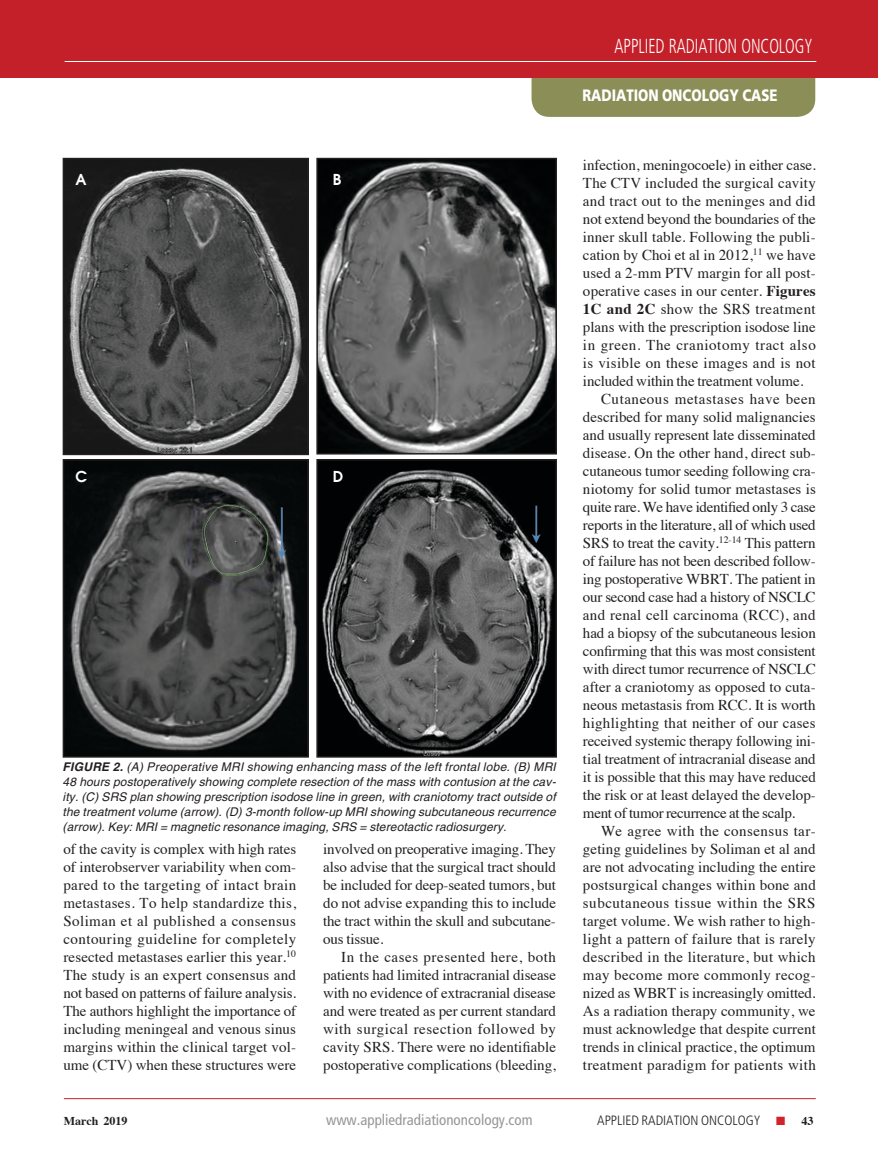
<style>
.page{position:relative;width:878px;height:1175px;background:#fff}
.page>*{position:absolute;margin:0;border:0;box-sizing:border-box;transform-origin:0 0}
.t1{font:300 condensed 20.25px "Frutiger";color:#fff;scale:.8 1}
.t2{font:900 16.5px "Frutiger";color:#fff;scale:.8 1}
.RO_Body_Copy{font:15px/18px "Times";color:#231f20;text-align:justify}
.t3{font:condensed 15px "Frutiger";color:#949698}
.figure_labels{font:600 15px "Avant Garde";color:#fff}
.t4{font:300 condensed 13.5px "Frutiger";color:#231f20}
.RO_fig_caption{font:italic 12px/15px "Helvetica";letter-spacing:.01em;color:#231f20;text-align:justify}
.t5{font:700 12px "Times";color:#231f20}
.s1{font-weight:700}
.s2{color:#d2232a}
</style>
<div class="page">
<div style="left:531px;top:56px;width:284px;height:61px;background:#8b8f57;border-radius:18px"></div>
<div style="left:0;top:0;width:878px;height:77px;background:#c4202a"></div>
<hr style="left:65px;top:61px;width:751px;height:1px;background:#fff">
<hr style="left:64px;top:1098px;width:751px;height:1px;background:#c4202a">
<img style="left:66px;top:161px;width:240px;height:291px">
<div style="left:63px;top:158px;width:246px;height:297px;border:2px solid #231f20"></div>
<img style="left:319px;top:161px;width:235px;height:290px">
<div style="left:316px;top:158px;width:241px;height:296px;border:2px solid #231f20"></div>
<img style="left:66px;top:462px;width:240px;height:292px">
<div style="left:63px;top:459px;width:246px;height:298px;border:2px solid #231f20"></div>
<img style="left:319px;top:462px;width:235px;height:292px">
<div style="left:316px;top:459px;width:241px;height:298px;border:2px solid #231f20"></div>
<h1 class="t1" style="left:614px;top:34px;width:249px">APPLIED RADIATION ONCOLOGY</h1>
<p class="figure_labels" style="left:76px;top:169px;width:13px">A</p>
<p class="figure_labels" style="left:76px;top:467px;width:13px">C</p>
<p class="figure_labels" style="left:333px;top:169px;width:10px">B</p>
<p class="figure_labels" style="left:333px;top:467px;width:12px">D</p>
<p class="RO_fig_caption" style="left:63px;top:759px;width:495px"><span class="s1">FIGURE 2.</span> (A) Preoperative MRI showing enhancing mass of the left frontal lobe. (B) MRI 48 hours postoperatively showing complete resection of the mass with contusion at the cav&shy;ity. (C) SRS plan showing prescription isodose line in green, with craniotomy tract outside of the treatment volume (arrow). (D) 3-month follow-up MRI showing subcutaneous recurrence (arrow). Key: MRI = magnetic resonance imaging, SRS = stereotactic radiosurgery.</p>
<p class="RO_Body_Copy" style="left:63px;top:838px;width:234px">of the cavity is complex with high rates of interobserver variability when com&shy;pared to the targeting of intact brain metastases. To help standardize this, Soliman et al published a consensus contouring guideline for completely resected metastases earlier this year.<sup>10<br></sup>The study is an expert consensus and not based on patterns of failure analysis.<br>The authors highlight the importance of including meningeal and venous sinus margins within the clinical target vol&shy;ume (CTV) when these structures were</p>
<p class="RO_Body_Copy" style="left:323px;top:838px;width:234px">involved on preoperative imaging. They also advise that the surgical tract should be included for deep-seated tumors, but do not advise expanding this to include the tract within the skull and subcutane&shy;ous tissue.</p>
<p class="RO_Body_Copy" style="left:323px;top:946px;width:234px;text-indent:18px">In the cases presented here, both patients had limited intracranial disease with no evidence of extracranial disease and were treated as per current standard with surgical resection followed by cavity SRS. There were no identifiable postoperative complications (bleeding,</p>
<p class="t2" style="left:582px;top:85px;width:245px">RADIATION ONCOLOGY CASE</p>
<p class="RO_Body_Copy" style="left:583px;top:154px;width:234px">infection, meningocoele) in either case.<br>The CTV included the surgical cavity and tract out to the meninges and did not extend beyond the boundaries of the inner skull table. Following the publi&shy;cation by Choi et al in 2012,<sup>11</sup> we have used a 2-mm PTV margin for all post&shy;operative cases in our center. <span class="s1">Figures 1C and 2C</span> show the SRS treatment plans with the prescription isodose line in green. The craniotomy tract also is visible on these images and is not included within the treatment volume.</p>
<p class="RO_Body_Copy" style="left:583px;top:388px;width:234px;text-indent:18px">Cutaneous metastases have been described for many solid malignancies and usually represent late disseminated disease. On the other hand, direct sub&shy;cutaneous tumor seeding following cra&shy;niotomy for solid tumor metastases is quite rare. We have identified only 3 case reports in the literature, all of which used SRS to treat the cavity.<sup>12-14</sup> This pattern of failure has not been described follow&shy;ing postoperative WBRT. The patient in our second case had a history of NSCLC and renal cell carcinoma (RCC), and had a biopsy of the subcutaneous lesion confirming that this was most consistent with direct tumor recurrence of NSCLC after a craniotomy as opposed to cuta&shy;neous metastasis from RCC. It is worth highlighting that neither of our cases received systemic therapy following ini&shy;tial treatment of intracranial disease and it is possible that this may have reduced the risk or at least delayed the develop&shy;ment of tumor recurrence at the scalp.</p>
<p class="RO_Body_Copy" style="left:583px;top:820px;width:234px;text-indent:18px">We agree with the consensus tar&shy;geting guidelines by Soliman et al and are not advocating including the entire postsurgical changes within bone and subcutaneous tissue within the SRS target volume. We wish rather to high&shy;light a pattern of failure that is rarely described in the literature, but which may become more commonly recog&shy;nized as WBRT is increasingly omitted.<br>As a radiation therapy community, we must acknowledge that despite current trends in clinical practice, the optimum treatment paradigm for patients with</p>
<p class="t5" style="left:64px;top:1109px;width:65px">March 2019</p>
<p class="t3" style="left:326px;top:1110px;width:208px">www.appliedradiationoncology.com</p>
<p class="t4" style="left:597px;top:1112px;width:190px">APPLIED RADIATION ONCOLOGY <span class="s2">■</span></p>
<p class="t5" style="left:801px;top:1109px;width:13px">43</p>
</div>
